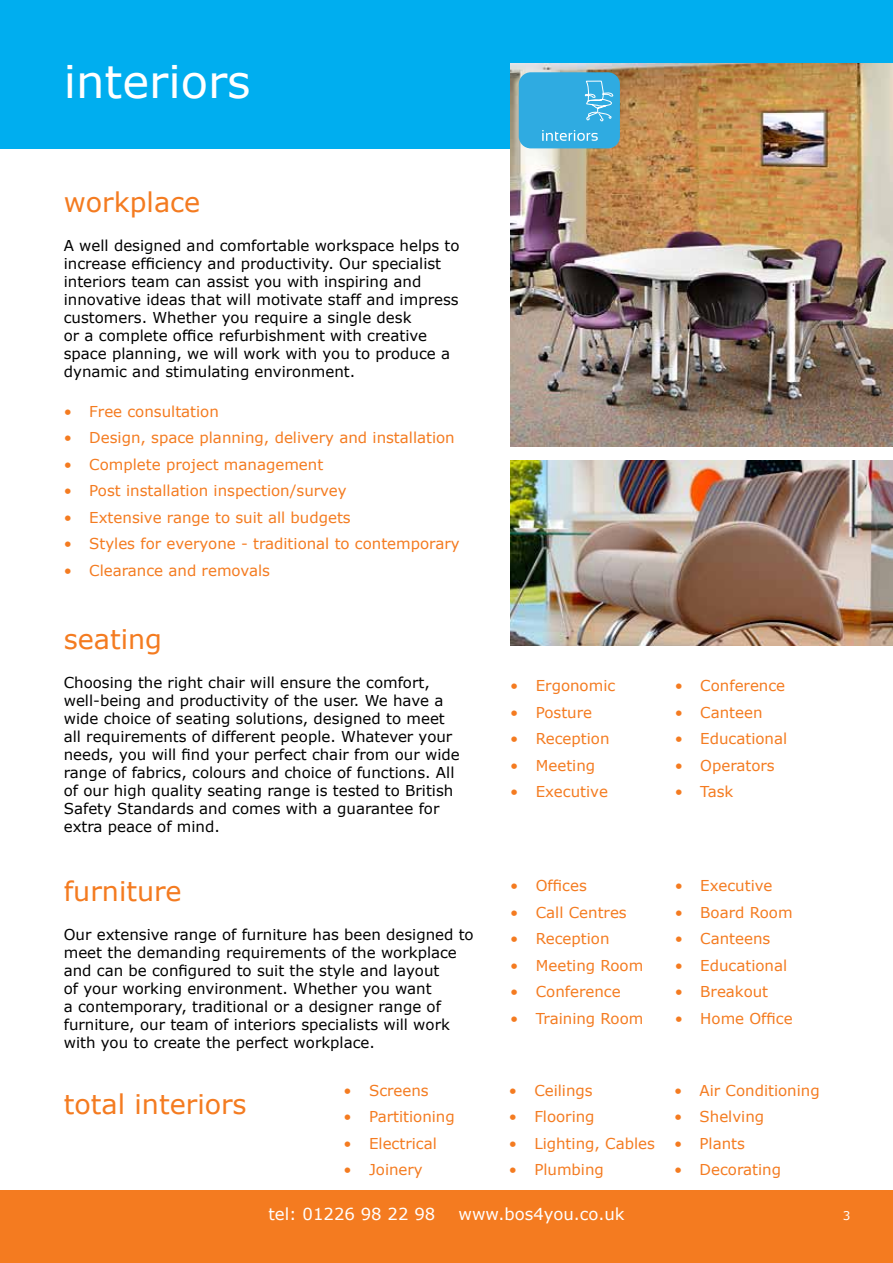
<style>
.page{position:relative;width:893px;height:1263px;background:#fff}
.page>*{position:absolute;margin:0;border:0;box-sizing:border-box;transform-origin:0 0}
.t1{font:45px "Verdana";color:#fff}
.t2{font:27px "Verdana";color:#f47b20}
.t3{font:16.5px "Verdana";color:#fff}
.t4{font:15px/18px "Verdana";color:#000}
.t5{font:15px "Verdana";color:#f47b20}
.t6{font:12px "Verdana";color:#fff}
</style>
<div class="page">
<div style="left:0;top:1191px;width:893px;height:72px;background:#f47b20"></div>
<div style="left:0;top:0;width:893px;height:149px;background:#00aeef"></div>
<img style="left:510px;top:64px;width:383px;height:382px">
<img style="left:510px;top:461px;width:383px;height:185px">
<div style="left:519px;top:72px;width:101px;height:76px;background:#2fabe1;border-radius:12px"></div>
<svg style="left:542px;top:130px;width:56px;height:11px"></svg>
<svg style="left:585px;top:81px;width:29px;height:40px"></svg>
<h1 class="t1" style="left:64px;top:51px;width:188px">interiors</h1>
<h2 class="t2" style="left:64px;top:184px;width:138px">workplace</h2>
<p class="t4" style="left:64px;top:237px;width:397px">A well designed and comfortable workspace helps to increase efficiency and productivity. Our specialist interiors team can assist you with inspiring and innovative ideas that will motivate staff and impress customers. Whether you require a single desk<br>or a complete office refurbishment with creative space planning, we will work with you to produce a dynamic and stimulating environment.</p>
<p class="t5" style="left:64px;top:401px;width:157px">• Free consultation</p>
<p class="t5" style="left:64px;top:427px;width:392px">• Design, space planning, delivery and installation</p>
<p class="t5" style="left:64px;top:454px;width:261px">• Complete project management</p>
<p class="t5" style="left:64px;top:480px;width:285px">• Post installation inspection/survey</p>
<p class="t5" style="left:64px;top:507px;width:288px">• Extensive range to suit all budgets</p>
<p class="t5" style="left:64px;top:533px;width:397px">• Styles for everyone - traditional to contemporary</p>
<p class="t5" style="left:64px;top:560px;width:208px">• Clearance and removals</p>
<h2 class="t2" style="left:64px;top:620px;width:100px">seating</h2>
<p class="t4" style="left:64px;top:674px;width:397px">Choosing the right chair will ensure the comfort, well-being and productivity of the user. We have a wide choice of seating solutions, designed to meet all requirements of different people. Whatever your needs, you will find your perfect chair from our wide range of fabrics, colours and choice of functions. All of our high quality seating range is tested to British Safety Standards and comes with a guarantee for extra peace of mind.</p>
<h2 class="t2" style="left:64px;top:872px;width:119px">furniture</h2>
<p class="t4" style="left:64px;top:925px;width:411px">Our extensive range of furniture has been designed to meet the demanding requirements of the workplace and can be configured to suit the style and layout<br>of your working environment. Whether you want<br>a contemporary, traditional or a designer range of furniture, our team of interiors specialists will work with you to create the perfect workplace.</p>
<h2 class="t2" style="left:64px;top:1086px;width:184px">total interiors</h2>
<p class="t5" style="left:344px;top:1080px;width:87px">• Screens</p>
<p class="t5" style="left:344px;top:1107px;width:113px">• Partitioning</p>
<p class="t5" style="left:344px;top:1133px;width:95px">• Electrical</p>
<p class="t5" style="left:344px;top:1160px;width:81px">• Joinery</p>
<p class="t5" style="left:510px;top:676px;width:106px">• Ergonomic</p>
<p class="t5" style="left:510px;top:702px;width:83px">• Posture</p>
<p class="t5" style="left:510px;top:729px;width:101px">• Reception</p>
<p class="t5" style="left:510px;top:755px;width:86px">• Meeting</p>
<p class="t5" style="left:510px;top:782px;width:99px">• Executive</p>
<p class="t5" style="left:675px;top:676px;width:112px">• Conference</p>
<p class="t5" style="left:675px;top:702px;width:89px">• Canteen</p>
<p class="t5" style="left:675px;top:729px;width:114px">• Educational</p>
<p class="t5" style="left:675px;top:755px;width:101px">• Operators</p>
<p class="t5" style="left:675px;top:782px;width:60px">• Task</p>
<p class="t5" style="left:510px;top:876px;width:78px">• Offices</p>
<p class="t5" style="left:510px;top:902px;width:118px">• Call Centres</p>
<p class="t5" style="left:510px;top:929px;width:101px">• Reception</p>
<p class="t5" style="left:510px;top:955px;width:135px">• Meeting Room</p>
<p class="t5" style="left:510px;top:982px;width:112px">• Conference</p>
<p class="t5" style="left:510px;top:1008px;width:135px">• Training Room</p>
<p class="t5" style="left:675px;top:876px;width:99px">• Executive</p>
<p class="t5" style="left:675px;top:902px;width:119px">• Board Room</p>
<p class="t5" style="left:675px;top:929px;width:97px">• Canteens</p>
<p class="t5" style="left:675px;top:955px;width:114px">• Educational</p>
<p class="t5" style="left:675px;top:982px;width:95px">• Breakout</p>
<p class="t5" style="left:675px;top:1008px;width:119px">• Home Office</p>
<p class="t5" style="left:509px;top:1080px;width:85px">• Ceilings</p>
<p class="t5" style="left:509px;top:1107px;width:87px">• Flooring</p>
<p class="t5" style="left:509px;top:1133px;width:148px">• Lighting, Cables</p>
<p class="t5" style="left:509px;top:1160px;width:97px">• Plumbing</p>
<p class="t5" style="left:674px;top:1080px;width:147px">• Air Conditioning</p>
<p class="t5" style="left:674px;top:1107px;width:92px">• Shelving</p>
<p class="t5" style="left:674px;top:1133px;width:72px">• Plants</p>
<p class="t5" style="left:674px;top:1160px;width:108px">• Decorating</p>
<p class="t3" style="left:268px;top:1203px;width:169px">tel: 01226 98 22 98</p>
<p class="t3" style="left:459px;top:1203px;width:167px">www.bos4you.co.uk</p>
<p class="t6" style="left:843px;top:1208px;width:9px">3</p>
</div>
